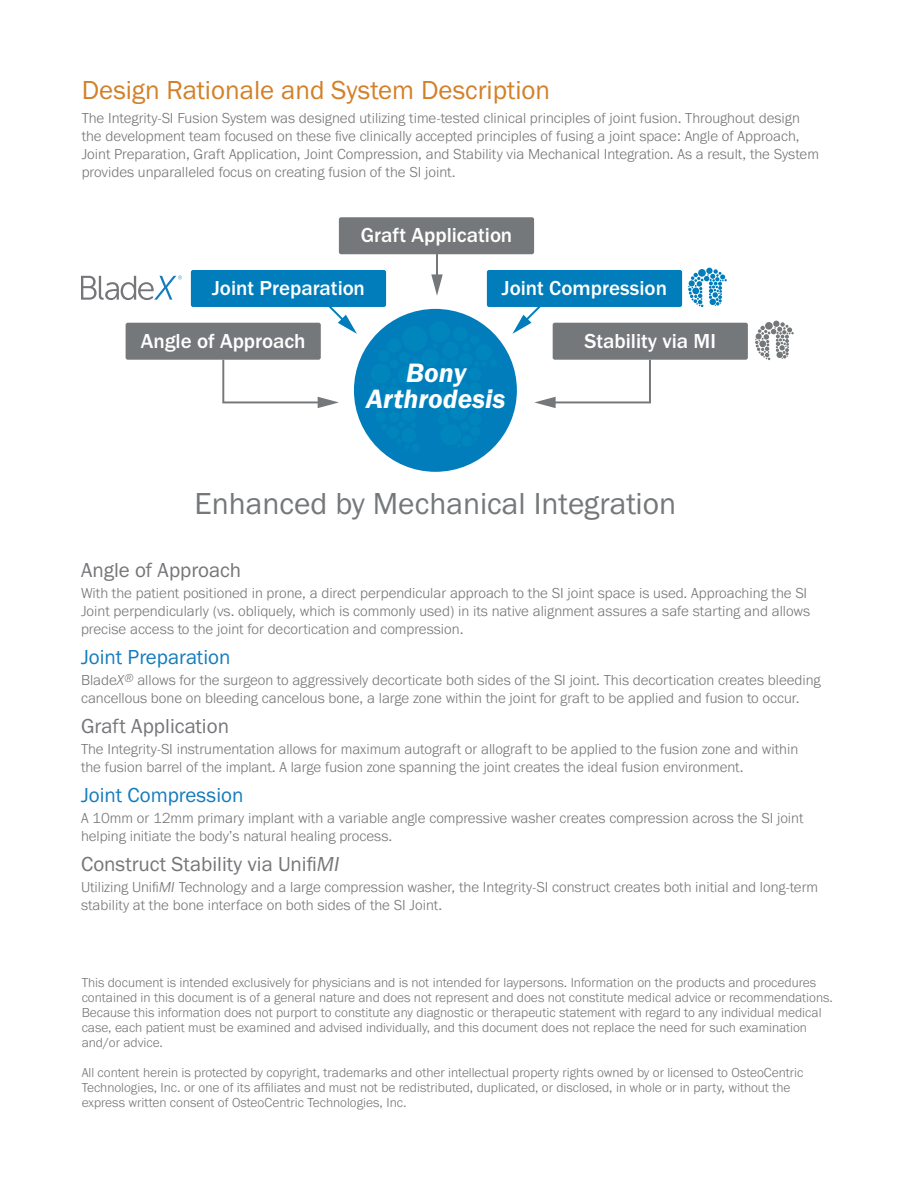
<style>
.page{position:relative;width:918px;height:1188px;background:#fff}
.page>*{position:absolute;margin:0;border:0;box-sizing:border-box;transform-origin:0 0}
.t1{font:31.5px "Franklin Gothic URW Boo";color:#75787a}
.t2{font:27.6px/26.7px "Franklin Gothic URW Dem Ita";color:#fff;text-align:center}
.t3{font:27px "Franklin Gothic URW Boo";color:#d38028}
.t4{font:500 21px "Franklin Gothic URW";color:#fff}
.t5{font:21px "Franklin Gothic URW Boo";color:#757679}
.t6{font:21px "Franklin Gothic URW Boo";color:#157cbc}
.t7{font:300 15px/18px "Franklin Gothic URW";color:#757679}
.t8{font:300 13.5px/15px "Franklin Gothic URW";color:#757679}
.s1{font-style:italic}
.s2{font-family:"Franklin Gothic URW Boo Ita"}
</style>
<div class="page">
<div style="left:354px;top:309px;width:163px;height:163px;background:#007dba;border-radius:50%"></div>
<div style="left:475px;top:344px;width:17px;height:17px;background:#0085bd;border-radius:50%"></div>
<div style="left:453px;top:327px;width:15px;height:14px;background:#0085bd;border-radius:50%"></div>
<div style="left:421px;top:349px;width:19px;height:18px;background:#0085bd;border-radius:50%"></div>
<div style="left:375px;top:411px;width:11px;height:11px;background:#0085bd;border-radius:50%"></div>
<div style="left:429px;top:321px;width:21px;height:21px;background:#0085bd;border-radius:50%"></div>
<div style="left:387px;top:338px;width:14px;height:15px;background:#0085bd;border-radius:50%"></div>
<div style="left:442px;top:342px;width:17px;height:16px;background:#0085bd;border-radius:50%"></div>
<div style="left:438px;top:367px;width:13px;height:13px;background:#0085bd;border-radius:50%"></div>
<div style="left:397px;top:366px;width:18px;height:18px;background:#0085bd;border-radius:50%"></div>
<div style="left:469px;top:413px;width:12px;height:12px;background:#0085bd;border-radius:50%"></div>
<div style="left:387px;top:426px;width:12px;height:13px;background:#0085bd;border-radius:50%"></div>
<div style="left:454px;top:391px;width:8px;height:9px;background:#0085bd;border-radius:50%"></div>
<div style="left:463px;top:394px;width:8px;height:8px;background:#0085bd;border-radius:50%"></div>
<div style="left:438px;top:414px;width:11px;height:11px;background:#0085bd;border-radius:50%"></div>
<div style="left:411px;top:444px;width:9px;height:8px;background:#0085bd;border-radius:50%"></div>
<div style="left:371px;top:401px;width:10px;height:9px;background:#0085bd;border-radius:50%"></div>
<div style="left:469px;top:382px;width:12px;height:13px;background:#0085bd;border-radius:50%"></div>
<div style="left:472px;top:396px;width:9px;height:9px;background:#0085bd;border-radius:50%"></div>
<div style="left:459px;top:353px;width:14px;height:14px;background:#0085bd;border-radius:50%"></div>
<div style="left:454px;top:368px;width:12px;height:12px;background:#0085bd;border-radius:50%"></div>
<div style="left:468px;top:368px;width:13px;height:13px;background:#0085bd;border-radius:50%"></div>
<div style="left:440px;top:358px;width:7px;height:8px;background:#0085bd;border-radius:50%"></div>
<div style="left:411px;top:358px;width:9px;height:9px;background:#0085bd;border-radius:50%"></div>
<div style="left:399px;top:352px;width:11px;height:11px;background:#0085bd;border-radius:50%"></div>
<div style="left:369px;top:388px;width:11px;height:11px;background:#0085bd;border-radius:50%"></div>
<div style="left:402px;top:407px;width:14px;height:15px;background:#0085bd;border-radius:50%"></div>
<div style="left:462px;top:343px;width:8px;height:8px;background:#0085bd;border-radius:50%"></div>
<div style="left:470px;top:335px;width:10px;height:10px;background:#0085bd;border-radius:50%"></div>
<div style="left:489px;top:359px;width:8px;height:8px;background:#0085bd;border-radius:50%"></div>
<div style="left:438px;top:391px;width:14px;height:14px;background:#0085bd;border-radius:50%"></div>
<div style="left:448px;top:380px;width:10px;height:10px;background:#0085bd;border-radius:50%"></div>
<div style="left:470px;top:426px;width:10px;height:11px;background:#0085bd;border-radius:50%"></div>
<div style="left:406px;top:385px;width:10px;height:11px;background:#0085bd;border-radius:50%"></div>
<div style="left:438px;top:382px;width:9px;height:9px;background:#0085bd;border-radius:50%"></div>
<div style="left:390px;top:360px;width:9px;height:8px;background:#0085bd;border-radius:50%"></div>
<div style="left:438px;top:406px;width:7px;height:7px;background:#0085bd;border-radius:50%"></div>
<div style="left:389px;top:412px;width:10px;height:10px;background:#0085bd;border-radius:50%"></div>
<div style="left:450px;top:403px;width:18px;height:17px;background:#0085bd;border-radius:50%"></div>
<div style="left:371px;top:364px;width:20px;height:20px;background:#0085bd;border-radius:50%"></div>
<div style="left:383px;top:387px;width:23px;height:23px;background:#0085bd;border-radius:50%"></div>
<div style="left:402px;top:326px;width:25px;height:25px;background:#0085bd;border-radius:50%"></div>
<div style="left:440px;top:424px;width:21px;height:21px;background:#0085bd;border-radius:50%"></div>
<div style="left:126px;top:323px;width:195px;height:37px;background:#75787a;border-radius:2px"></div>
<div style="left:191px;top:270px;width:195px;height:37px;background:#007dba;border-radius:2px"></div>
<div style="left:487px;top:270px;width:195px;height:37px;background:#007dba;border-radius:2px"></div>
<div style="left:553px;top:323px;width:195px;height:37px;background:#75787a;border-radius:2px"></div>
<svg style="left:222px;top:360px;width:117px;height:48px"></svg>
<svg style="left:534px;top:360px;width:117px;height:48px"></svg>
<svg style="left:328px;top:307px;width:29px;height:27px"></svg>
<svg style="left:512px;top:307px;width:29px;height:27px"></svg>
<div style="left:706px;top:268px;width:7px;height:6px;background:#007dba;border-radius:50%"></div>
<svg style="left:688px;top:269px;width:39px;height:38px"></svg>
<svg style="left:755px;top:321px;width:39px;height:39px"></svg>
<div style="left:339px;top:217px;width:195px;height:37px;background:#75787a;border-radius:2px"></div>
<hr style="left:436px;top:252px;width:2px;height:26px;background:#75787a">
<svg style="left:431px;top:274px;width:12px;height:22px"></svg>
<svg style="left:81px;top:276px;width:101px;height:24px"></svg>
<p class="t3" style="left:82px;top:73px;width:470px">Design Rationale and System Description</p>
<p class="t7" style="left:82px;top:109px;width:739px">The Integrity-SI Fusion System was designed utilizing time-tested clinical principles of joint fusion. Throughout design the development team focused on these five clinically accepted principles of fusing a joint space: Angle of Approach, Joint Preparation, Graft Application, Joint Compression, and Stability via Mechanical Integration. As a result, the System provides unparalleled focus on creating fusion of the SI joint.</p>
<h3 class="t4" style="left:361px;top:222px;width:153px">Graft Application</h3>
<h3 class="t4" style="left:212px;top:275px;width:154px">Joint Preparation</h3>
<h3 class="t4" style="left:502px;top:275px;width:167px">Joint Compression</h3>
<h3 class="t4" style="left:584px;top:328px;width:133px">Stability via MI</h3>
<h3 class="t4" style="left:141px;top:328px;width:166px">Angle of Approach</h3>
<h2 class="t2" style="left:366px;top:358px;width:141px">Bony<br>Arthrodesis</h2>
<h1 class="t1" style="left:194px;top:484px;width:483px">Enhanced by Mechanical Integration</h1>
<p class="t5" style="left:81px;top:557px;width:162px">Angle of Approach</p>
<p class="t7" style="left:81px;top:584px;width:731px">With the patient positioned in prone, a direct perpendicular approach to the SI joint space is used. Approaching the SI<br>Joint perpendicularly (vs. obliquely, which is commonly used) in its native alignment assures a safe starting and allows precise access to the joint for decortication and compression.</p>
<p class="t6" style="left:81px;top:644px;width:151px">Joint Preparation</p>
<p class="t7" style="left:81px;top:671px;width:741px">Blade<span class="s1">X</span><sup>®</sup> allows for the surgeon to aggressively decorticate both sides of the SI joint. This decortication creates bleeding cancellous bone on bleeding cancelous bone, a large zone within the joint for graft to be applied and fusion to occur.</p>
<p class="t5" style="left:81px;top:713px;width:150px">Graft Application</p>
<p class="t7" style="left:81px;top:740px;width:719px">The Integrity-SI instrumentation allows for maximum autograft or allograft to be applied to the fusion zone and within the fusion barrel of the implant. A large fusion zone spanning the joint creates the ideal fusion environment.</p>
<p class="t6" style="left:81px;top:782px;width:164px">Joint Compression</p>
<p class="t7" style="left:81px;top:809px;width:724px">A 10mm or 12mm primary implant with a variable angle compressive washer creates compression across the SI joint helping initiate the body’s natural healing process.</p>
<p class="t5" style="left:81px;top:851px;width:260px">Construct Stability via Unifi<span class="s2">MI</span></p>
<p class="t7" style="left:81px;top:878px;width:739px">Utilizing Unifi<span class="s1">MI</span> Technology and a large compression washer, the Integrity-SI construct creates both initial and long-term stability at the bone interface on both sides of the SI Joint.</p>
<p class="t8" style="left:82px;top:974px;width:753px">This document is intended exclusively for physicians and is not intended for laypersons. Information on the products and procedures contained in this document is of a general nature and does not represent and does not constitute medical advice or recommendations.<br>Because this information does not purport to constitute any diagnostic or therapeutic statement with regard to any individual medical case, each patient must be examined and advised individually, and this document does not replace the need for such examination and/or advice.</p>
<p class="t8" style="left:82px;top:1064px;width:723px">All content herein is protected by copyright, trademarks and other intellectual property rights owned by or licensed to OsteoCentric<br>Technologies, Inc. or one of its affiliates and must not be redistributed, duplicated, or disclosed, in whole or in party, without the express written consent of OsteoCentric Technologies, Inc.</p>
</div>
